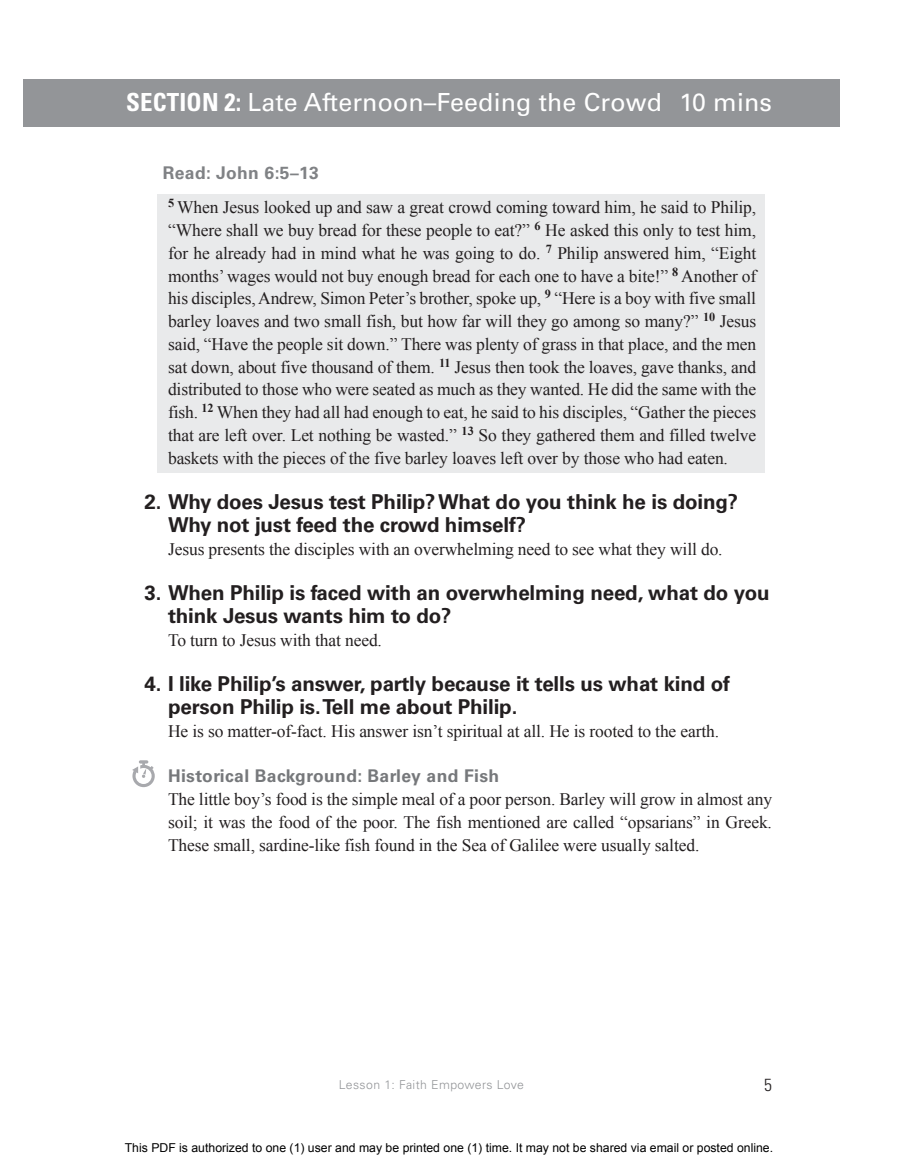
<style>
.page{position:relative;width:898px;height:1166px;background:#fff}
.page>*{position:absolute;margin:0;border:0;box-sizing:border-box;transform-origin:0 0}
.t1{font:24.85px "Univers LT Std";letter-spacing:.005em;color:#fff}
.t2{font:700 20.65px/22.8px "Univers LT Std";letter-spacing:-.01em;color:#231f20}
.t3{font:17.5px/22.8px "Times New Roman";letter-spacing:-.01em;color:#231f20;text-align:justify}
.t4{font:700 17.5px "Univers LT Std";letter-spacing:.02em;color:#76787b}
.t5{font:700 17.5px "Univers LT Std";letter-spacing:.02em;color:#808285}
.t6{font:300 condensed 17.5px "Univers LT Std";color:#231f20}
.t7{font:12.25px "Arial";color:#000}
.t8{font:300 12.25px "Univers LT Std";letter-spacing:.03em;color:#939598}
.s1{font-weight:700;font-stretch:condensed}
</style>
<div class="page">
<div style="left:24px;top:79px;width:816px;height:47px;background:#939598"></div>
<div style="left:158px;top:194px;width:607px;height:278px;background:#e9eaeb"></div>
<svg style="left:132px;top:760px;width:23px;height:27px"></svg>
<h1 class="t1" style="left:126px;top:87px;width:647px"><span class="s1">SECTION 2:</span> Late Afternoon–Feeding the Crowd 10 mins</h1>
<p class="t5" style="left:163px;top:163px;width:158px">Read: John 6:5–13</p>
<p class="t3" style="left:168px;top:196px;width:590px"><sup>5</sup> When Jesus looked up and saw a great crowd coming toward him, he said to Philip, “Where shall we buy bread for these people to eat?” <sup>6</sup> He asked this only to test him, for he already had in mind what he was going to do. <sup>7</sup> Philip answered him, “Eight months’ wages would not buy enough bread for each one to have a bite!” <sup>8</sup> Another of his disciples, Andrew, Simon Peter’s brother, spoke up, <sup>9</sup> “Here is a boy with five small barley loaves and two small fish, but how far will they go among so many?” <sup>10</sup> Jesus said, “Have the people sit down.” There was plenty of grass in that place, and the men sat down, about five thousand of them. <sup>11</sup> Jesus then took the loaves, gave thanks, and distributed to those who were seated as much as they wanted. He did the same with the fish. <sup>12</sup> When they had all had enough to eat, he said to his disciples, “Gather the pieces that are left over. Let nothing be wasted.” <sup>13</sup> So they gathered them and filled twelve baskets with the pieces of the five barley loaves left over by those who had eaten.</p>
<p class="t2" style="left:168px;top:490px;width:571px;text-indent:-24px">2. Why does Jesus test Philip? What do you think he is doing?<br>Why not just feed the crowd himself?</p>
<p class="t3" style="left:168px;top:537px;width:556px">Jesus presents the disciples with an overwhelming need to see what they will do.</p>
<p class="t2" style="left:168px;top:581px;width:603px;text-indent:-24px">3. When Philip is faced with an overwhelming need, what do you think Jesus wants him to do?</p>
<p class="t3" style="left:168px;top:628px;width:215px">To turn to Jesus with that need.</p>
<p class="t2" style="left:168px;top:672px;width:563px;text-indent:-24px">4. I like Philip’s answer, partly because it tells us what kind of person Philip is. Tell me about Philip.</p>
<p class="t3" style="left:168px;top:719px;width:553px">He is so matter-of-fact. His answer isn’t spiritual at all. He is rooted to the earth.</p>
<p class="t4" style="left:168px;top:766px;width:333px">Historical Background: Barley and Fish</p>
<p class="t3" style="left:168px;top:787px;width:605px">The little boy’s food is the simple meal of a poor person. Barley will grow in almost any soil; it was the food of the poor. The fish mentioned are called “opsarians” in Greek.<br>These small, sardine-like fish found in the Sea of Galilee were usually salted.</p>
<p class="t8" style="left:339px;top:1077px;width:186px">Lesson 1: Faith Empowers Love</p>
<p class="t6" style="left:764px;top:1074px;width:9px">5</p>
<p class="t7" style="left:125px;top:1139px;width:650px">This PDF is authorized to one (1) user and may be printed one (1) time. It may not be shared via email or posted online.</p>
</div>
